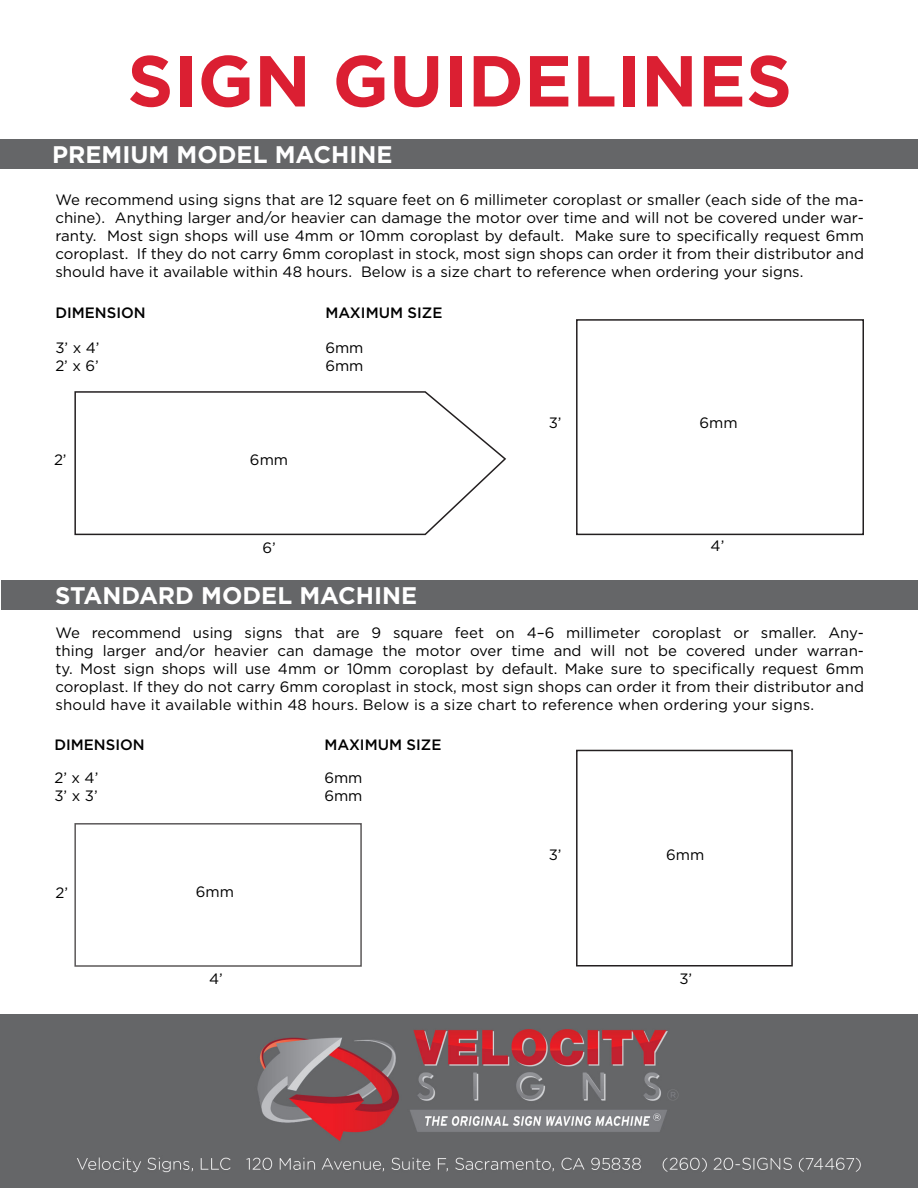
<style>
.page{position:relative;width:918px;height:1188px;background:#fff}
.page>*{position:absolute;margin:0;border:0;box-sizing:border-box;transform-origin:0 0}
.t1{font:700 72px "Gotham";color:#db1f32}
.t2{font:700 24px "Gotham";color:#fff}
.t3{font:15px/18px "Gotham";color:#000;text-align:justify}
.t4{font:500 15px "Gotham";color:#000}
</style>
<div class="page">
<div style="left:0;top:139px;width:918px;height:29px;background:#656668"></div>
<img style="left:1px;top:1014px;width:917px;height:174px">
<svg style="left:74px;top:391px;width:432px;height:145px"></svg>
<div style="left:576px;top:319px;width:288px;height:216px;border:2px solid #231f20"></div>
<div style="left:2px;top:580px;width:916px;height:30px;background:#656668"></div>
<div style="left:576px;top:750px;width:217px;height:217px;border:2px solid #231f20"></div>
<p class="t1" style="left:127px;top:33px;width:666px">SIGN GUIDELINES</p>
<p class="t2" style="left:52px;top:139px;width:342px">PREMIUM MODEL MACHINE</p>
<p class="t3" style="left:56px;top:190px;width:810px">We recommend using signs that are 12 square feet on 6 millimeter coroplast or smaller (each side of the ma&shy;chine). Anything larger and/or heavier can damage the motor over time and will not be covered under war&shy;ranty. Most sign shops will use 4mm or 10mm coroplast by default. Make sure to specifically request 6mm coroplast. If they do not carry 6mm coroplast in stock, most sign shops can order it from their distributor and should have it available within 48 hours. Below is a size chart to reference when ordering your signs.</p>
<p class="t4" style="left:55px;top:303px;width:92px">DIMENSION</p>
<p class="t4" style="left:325px;top:303px;width:119px">MAXIMUM SIZE</p>
<p class="t3" style="left:55px;top:338px;width:46px">3’ x 4’</p>
<p class="t3" style="left:325px;top:338px;width:40px">6mm</p>
<p class="t3" style="left:55px;top:356px;width:45px">2’ x 6’</p>
<p class="t3" style="left:325px;top:356px;width:40px">6mm</p>
<p class="t3" style="left:54px;top:450px;width:14px">2’</p>
<p class="t3" style="left:250px;top:450px;width:40px">6mm</p>
<p class="t3" style="left:263px;top:538px;width:15px">6’</p>
<p class="t2" style="left:55px;top:580px;width:364px">STANDARD MODEL MACHINE</p>
<p class="t3" style="left:549px;top:414px;width:14px">3’</p>
<p class="t3" style="left:700px;top:414px;width:40px">6mm</p>
<p class="t3" style="left:711px;top:537px;width:15px">4’</p>
<p class="t3" style="left:56px;top:624px;width:810px">We recommend using signs that are 9 square feet on 4–6 millimeter coroplast or smaller. Any&shy;thing larger and/or heavier can damage the motor over time and will not be covered under warran&shy;ty. Most sign shops will use 4mm or 10mm coroplast by default. Make sure to specifically request 6mm coroplast. If they do not carry 6mm coroplast in stock, most sign shops can order it from their distributor and should have it available within 48 hours. Below is a size chart to reference when ordering your signs.</p>
<p class="t4" style="left:54px;top:735px;width:92px">DIMENSION</p>
<p class="t4" style="left:324px;top:735px;width:119px">MAXIMUM SIZE</p>
<p class="t3" style="left:54px;top:769px;width:46px">2’ x 4’</p>
<p class="t3" style="left:324px;top:769px;width:40px">6mm</p>
<p class="t3" style="left:54px;top:787px;width:45px">3’ x 3’</p>
<p class="t3" style="left:324px;top:787px;width:40px">6mm</p>
<p class="t3" style="left:56px;top:883px;width:14px">2’</p>
<p class="t3" style="left:196px;top:882px;width:40px">6mm</p>
<p class="t3" style="left:209px;top:970px;width:15px">4’</p>
<p class="t3" style="left:549px;top:845px;width:14px">3’</p>
<p class="t3" style="left:666px;top:845px;width:40px">6mm</p>
<p class="t3" style="left:679px;top:970px;width:14px">3’</p>
</div>
